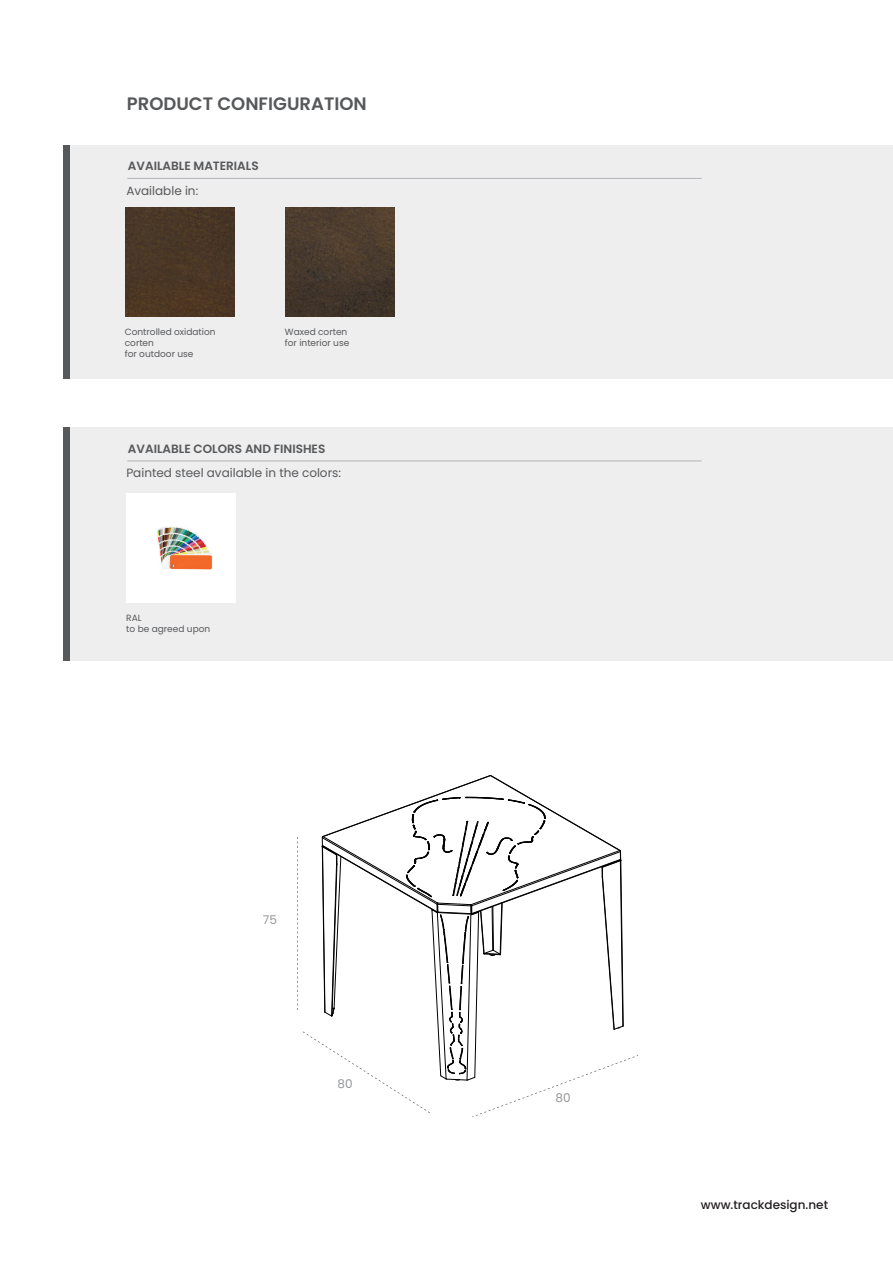
<style>
.page{position:relative;width:893px;height:1263px;background:#fff}
.page>*{position:absolute;margin:0;border:0;box-sizing:border-box;transform-origin:0 0}
.t1{font:600 18px "Poppins";color:#57585a}
.t2{font:12px "Poppins";color:#57585a}
.t3{font:600 12px "Poppins";color:#57585a}
.t4{font:500 12px "Poppins";color:#231f20}
.t5{font:12px "Poppins";color:#939598}
.t6{font:9px/10.8px "Poppins";color:#57585a}
</style>
<div class="page">
<svg style="left:297px;top:775px;width:341px;height:342px"></svg>
<div style="left:64px;top:427px;width:829px;height:234px;background:#eeeeef"></div>
<div style="left:64px;top:427px;width:6px;height:234px;background:#57585a"></div>
<hr style="left:127px;top:461px;width:575px;height:1px;background:#b2b3b7">
<img style="left:126px;top:494px;width:109px;height:109px">
<div style="left:64px;top:145px;width:829px;height:234px;background:#eeeeef"></div>
<div style="left:64px;top:145px;width:6px;height:234px;background:#57585a"></div>
<hr style="left:127px;top:178px;width:575px;height:1px;background:#b2b3b7">
<div style="left:125px;top:208px;width:109px;height:109px;background:#4a3725"></div>
<img style="left:285px;top:208px;width:109px;height:109px">
<h1 class="t1" style="left:127px;top:93px;width:241px">PRODUCT CONFIGURATION</h1>
<h2 class="t3" style="left:128px;top:159px;width:132px">AVAILABLE MATERIALS</h2>
<h2 class="t2" style="left:126px;top:184px;width:73px">Available in:</h2>
<p class="t6" style="left:125px;top:327px;width:92px">Controlled oxidation corten<br>for outdoor use</p>
<p class="t6" style="left:285px;top:327px;width:66px">Waxed corten for interior use</p>
<h2 class="t3" style="left:128px;top:442px;width:199px">AVAILABLE COLORS AND FINISHES</h2>
<h2 class="t2" style="left:126px;top:466px;width:216px">Painted steel available in the colors:</h2>
<p class="t6" style="left:126px;top:613px;width:86px">RAL<br>to be agreed upon</p>
<h2 class="t5" style="left:263px;top:913px;width:16px">75</h2>
<h2 class="t5" style="left:337px;top:1077px;width:17px">80</h2>
<h2 class="t5" style="left:556px;top:1091px;width:17px">80</h2>
<h2 class="t4" style="left:701px;top:1197px;width:129px">www.trackdesign.net</h2>
</div>
